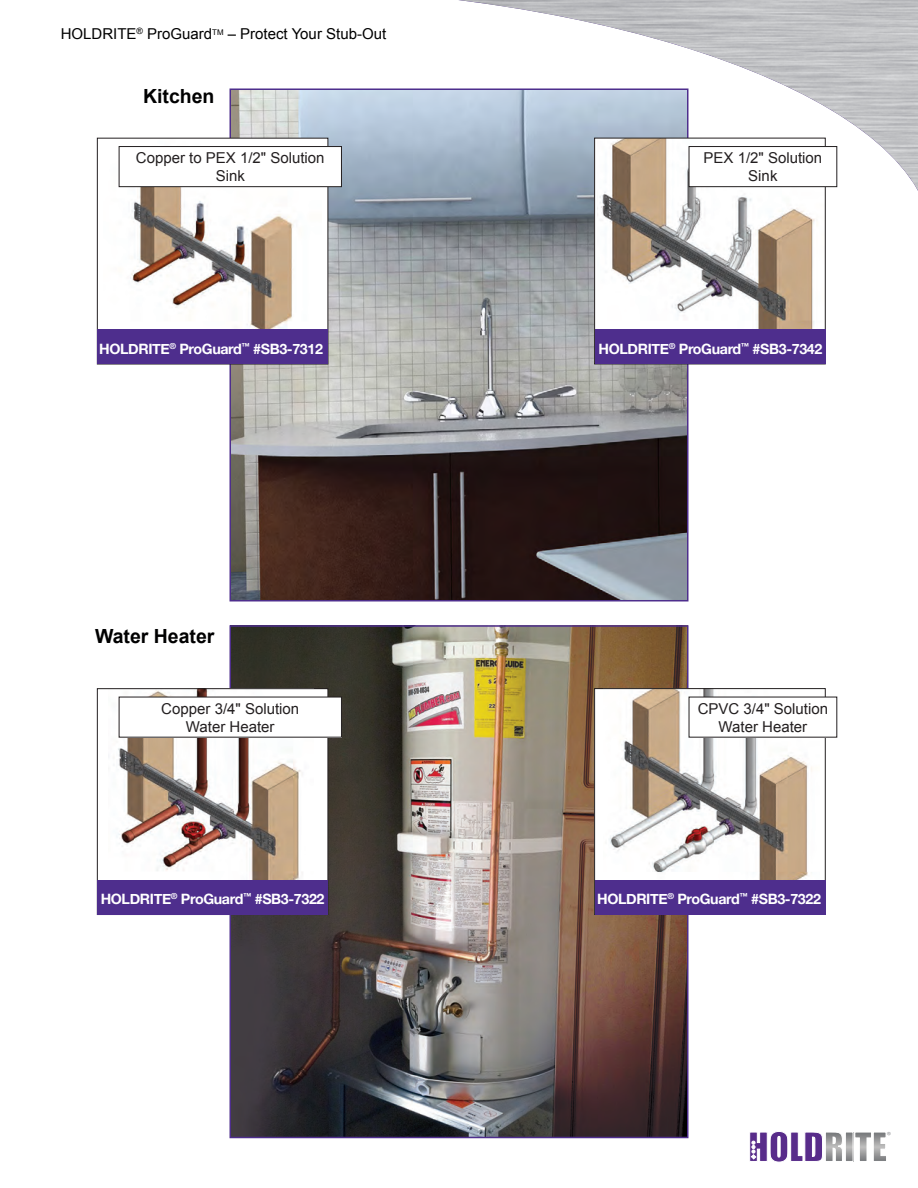
<style>
.page{position:relative;width:918px;height:1188px;background:#fff}
.page>*{position:absolute;margin:0;border:0;box-sizing:border-box;transform-origin:0 0}
.t1{font:700 19.5px "Arial";color:#000001}
.t2{font:15px/18px "Arial";color:#231f20;text-align:center}
.t3{font:15px "Arial";color:#000001}
.t4{font:700 14.25px "Helvetica Neue";letter-spacing:-.025em;color:#fff}
.t5{font:800 10.5px "Franklin Gothic";color:#939598}
</style>
<div class="page">
<img style="left:459px;top:0;width:459px;height:191px">
<img style="left:233px;top:91px;width:452px;height:507px">
<img style="left:233px;top:628px;width:452px;height:507px">
<img style="left:598px;top:140px;width:225px;height:189px">
<div style="left:595px;top:329px;width:231px;height:35px;background:#4e2e8d"></div>
<div style="left:97px;top:138px;width:231px;height:226px;background:#fff"></div>
<img style="left:118px;top:146px;width:204px;height:183px">
<div style="left:97px;top:138px;width:231px;height:226px;border:1px solid #231f20"></div>
<div style="left:97px;top:329px;width:231px;height:35px;background:#4e2e8d"></div>
<div style="left:689px;top:147px;width:148px;height:40px;background:#fff"></div>
<div style="left:689px;top:146px;width:148px;height:41px;border:1px solid #231f20"></div>
<div style="left:119px;top:147px;width:222px;height:40px;background:#fff"></div>
<div style="left:119px;top:146px;width:223px;height:41px;border:1px solid #231f20"></div>
<div style="left:595px;top:689px;width:230px;height:225px;background:#fff"></div>
<img style="left:609px;top:691px;width:211px;height:189px">
<div style="left:595px;top:880px;width:231px;height:35px;background:#4e2e8d"></div>
<div style="left:97px;top:689px;width:231px;height:226px;background:#fff"></div>
<img style="left:116px;top:691px;width:198px;height:189px">
<div style="left:97px;top:689px;width:231px;height:226px;border:1px solid #231f20"></div>
<div style="left:97px;top:880px;width:231px;height:35px;background:#4e2e8d"></div>
<div style="left:689px;top:697px;width:148px;height:40px;background:#fff"></div>
<div style="left:119px;top:697px;width:222px;height:40px;background:#fff"></div>
<svg style="left:847px;top:1134px;width:4px;height:26px"></svg>
<div style="left:845px;top:1132px;width:8px;height:30px;border:1px solid #fff"></div>
<svg style="left:855px;top:1132px;width:31px;height:29px"></svg>
<svg style="left:749px;top:1131px;width:93px;height:31px"></svg>
<p class="t3" style="left:61px;top:24px;width:327px">HOLDRITE<sup>®</sup> ProGuard<sup>TM</sup> – Protect Your Stub-Out</p>
<p class="t1" style="left:143px;top:83px;width:73px">Kitchen</p>
<p class="t2" style="left:136px;top:149px;width:190px">Copper to PEX 1/2" Solution<br>Sink</p>
<p class="t4" style="left:99px;top:337px;width:225px">HOLDRITE<sup>®</sup> ProGuard<sup>™</sup> #SB3-7312</p>
<p class="t1" style="left:95px;top:623px;width:121px">Water Heater</p>
<p class="t2" style="left:161px;top:699px;width:139px">Copper 3/4" Solution</p>
<p class="t2" style="left:186px;top:717px;width:90px">Water Heater</p>
<p class="t4" style="left:101px;top:888px;width:225px">HOLDRITE<sup>®</sup> ProGuard<sup>™</sup> #SB3-7322</p>
<p class="t2" style="left:704px;top:149px;width:120px">PEX 1/2" Solution</p>
<p class="t2" style="left:748px;top:167px;width:31px">Sink</p>
<p class="t4" style="left:599px;top:337px;width:225px">HOLDRITE<sup>®</sup> ProGuard<sup>™</sup> #SB3-7342</p>
<p class="t2" style="left:698px;top:699px;width:132px">CPVC 3/4" Solution</p>
<p class="t2" style="left:719px;top:717px;width:90px">Water Heater</p>
<p class="t4" style="left:597px;top:888px;width:225px">HOLDRITE<sup>®</sup> ProGuard<sup>™</sup> #SB3-7322</p>
<p class="t5" style="left:887px;top:1129px;width:6px">®</p>
</div>
